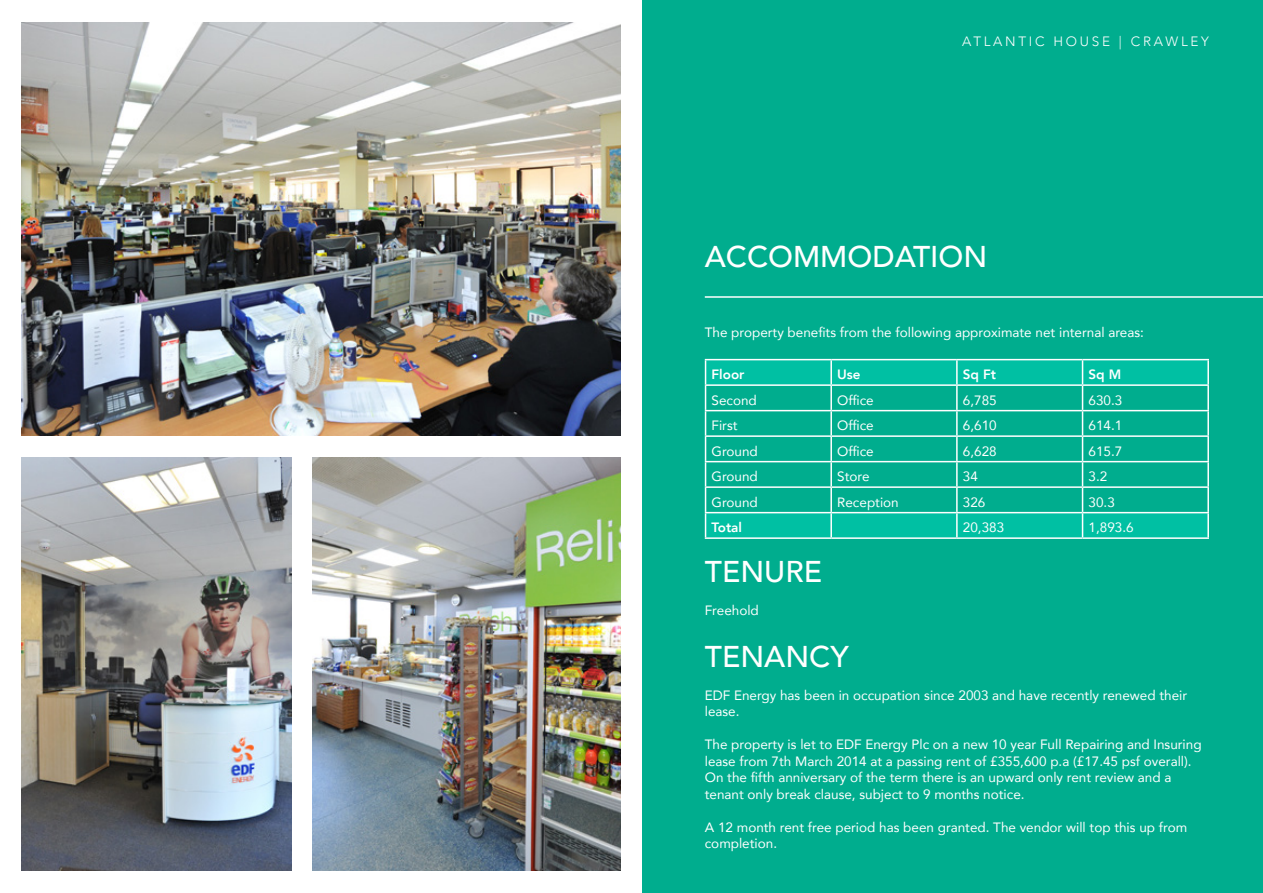
<style>
.page{position:relative;width:1263px;height:893px;background:#fff}
.page>*{position:absolute;margin:0;border:0;box-sizing:border-box;transform-origin:0 0}
.t1{font:500 30px "Avenir";color:#fff}
.t2{font:13.5px/16.5px "Avenir";color:#fff}
.t3{font:300 13.5px "Avenir";letter-spacing:.2em;color:#fff}
.t4{font:800 13.5px "Avenir";color:#fff}
</style>
<div class="page">
<img style="left:22px;top:22px;width:599px;height:414px">
<img style="left:22px;top:457px;width:270px;height:414px">
<img style="left:313px;top:457px;width:308px;height:414px">
<div style="left:642px;top:0;width:621px;height:893px;background:#00ad8e"></div>
<svg style="left:706px;top:360px;width:501px;height:177px"></svg>
<hr style="left:830px;top:386px;width:2px;height:24px;background:#fff">
<hr style="left:956px;top:386px;width:2px;height:24px;background:#fff">
<hr style="left:1207px;top:386px;width:2px;height:24px;background:#fff">
<hr style="left:705px;top:410px;width:126px;height:1px;background:#fff">
<hr style="left:831px;top:410px;width:126px;height:1px;background:#fff">
<hr style="left:830px;top:411px;width:2px;height:24px;background:#fff">
<hr style="left:957px;top:410px;width:125px;height:1px;background:#fff">
<hr style="left:956px;top:411px;width:2px;height:24px;background:#fff">
<hr style="left:1082px;top:410px;width:127px;height:1px;background:#fff">
<hr style="left:1207px;top:411px;width:2px;height:24px;background:#fff">
<hr style="left:705px;top:435px;width:126px;height:2px;background:#fff">
<hr style="left:831px;top:435px;width:126px;height:2px;background:#fff">
<hr style="left:830px;top:437px;width:2px;height:24px;background:#fff">
<hr style="left:957px;top:435px;width:125px;height:2px;background:#fff">
<hr style="left:956px;top:437px;width:2px;height:24px;background:#fff">
<hr style="left:1082px;top:435px;width:127px;height:2px;background:#fff">
<hr style="left:1207px;top:437px;width:2px;height:24px;background:#fff">
<hr style="left:705px;top:461px;width:126px;height:1px;background:#fff">
<hr style="left:831px;top:461px;width:126px;height:1px;background:#fff">
<hr style="left:830px;top:462px;width:2px;height:24px;background:#fff">
<hr style="left:957px;top:461px;width:125px;height:1px;background:#fff">
<hr style="left:956px;top:462px;width:2px;height:24px;background:#fff">
<hr style="left:1082px;top:461px;width:127px;height:1px;background:#fff">
<hr style="left:1207px;top:462px;width:2px;height:24px;background:#fff">
<hr style="left:705px;top:486px;width:126px;height:2px;background:#fff">
<hr style="left:831px;top:486px;width:126px;height:2px;background:#fff">
<hr style="left:830px;top:488px;width:2px;height:24px;background:#fff">
<hr style="left:957px;top:486px;width:125px;height:2px;background:#fff">
<hr style="left:956px;top:488px;width:2px;height:24px;background:#fff">
<hr style="left:1082px;top:486px;width:127px;height:2px;background:#fff">
<hr style="left:1207px;top:488px;width:2px;height:24px;background:#fff">
<hr style="left:705px;top:512px;width:126px;height:1px;background:#fff">
<hr style="left:831px;top:512px;width:126px;height:1px;background:#fff">
<hr style="left:830px;top:513px;width:2px;height:24px;background:#fff">
<hr style="left:957px;top:512px;width:125px;height:1px;background:#fff">
<hr style="left:956px;top:513px;width:2px;height:24px;background:#fff">
<hr style="left:1082px;top:512px;width:127px;height:1px;background:#fff">
<hr style="left:1207px;top:513px;width:2px;height:24px;background:#fff">
<hr style="left:705px;top:537px;width:126px;height:2px;background:#fff">
<hr style="left:831px;top:537px;width:126px;height:2px;background:#fff">
<hr style="left:957px;top:537px;width:125px;height:2px;background:#fff">
<hr style="left:1082px;top:537px;width:127px;height:2px;background:#fff">
<hr style="left:705px;top:359px;width:126px;height:1px;background:#fff">
<svg style="left:705px;top:360px;width:1px;height:177px"></svg>
<hr style="left:705px;top:384px;width:126px;height:2px;background:#fff">
<hr style="left:831px;top:359px;width:126px;height:1px;background:#fff">
<hr style="left:830px;top:360px;width:2px;height:24px;background:#fff">
<hr style="left:831px;top:384px;width:126px;height:2px;background:#fff">
<hr style="left:957px;top:359px;width:125px;height:1px;background:#fff">
<hr style="left:956px;top:360px;width:2px;height:24px;background:#fff">
<hr style="left:957px;top:384px;width:125px;height:2px;background:#fff">
<hr style="left:1082px;top:359px;width:127px;height:1px;background:#fff">
<svg style="left:1082px;top:360px;width:1px;height:177px"></svg>
<hr style="left:1207px;top:360px;width:2px;height:24px;background:#fff">
<hr style="left:1082px;top:384px;width:127px;height:2px;background:#fff">
<hr style="left:705px;top:296px;width:558px;height:2px;background:#fff">
<p class="t3" style="left:962px;top:33px;width:248px">ATLANTIC HOUSE | CRAWLEY</p>
<p class="t1" style="left:705px;top:231px;width:284px">ACCOMMODATION</p>
<p class="t2" style="left:705px;top:323px;width:441px">The property benefits from the following approximate net internal areas:</p>
<p class="t4" style="left:711px;top:364px;width:34px">Floor</p>
<p class="t4" style="left:837px;top:364px;width:25px">Use</p>
<p class="t4" style="left:963px;top:364px;width:35px">Sq Ft</p>
<p class="t4" style="left:1088px;top:364px;width:34px">Sq M</p>
<p class="t2" style="left:711px;top:391px;width:47px">Second</p>
<p class="t2" style="left:837px;top:391px;width:38px">Office</p>
<p class="t2" style="left:963px;top:391px;width:35px">6,785</p>
<p class="t2" style="left:1088px;top:391px;width:35px">630.3</p>
<p class="t2" style="left:711px;top:417px;width:28px">First</p>
<p class="t2" style="left:837px;top:417px;width:38px">Office</p>
<p class="t2" style="left:963px;top:417px;width:35px">6,610</p>
<p class="t2" style="left:1088px;top:417px;width:35px">614.1</p>
<p class="t2" style="left:711px;top:442px;width:48px">Ground</p>
<p class="t2" style="left:837px;top:442px;width:38px">Office</p>
<p class="t2" style="left:963px;top:442px;width:35px">6,628</p>
<p class="t2" style="left:1088px;top:442px;width:35px">615.7</p>
<p class="t2" style="left:711px;top:468px;width:48px">Ground</p>
<p class="t2" style="left:837px;top:468px;width:34px">Store</p>
<p class="t2" style="left:963px;top:468px;width:17px">34</p>
<p class="t2" style="left:1088px;top:468px;width:20px">3.2</p>
<p class="t2" style="left:711px;top:493px;width:48px">Ground</p>
<p class="t2" style="left:837px;top:493px;width:63px">Reception</p>
<p class="t2" style="left:963px;top:493px;width:24px">326</p>
<p class="t2" style="left:1088px;top:493px;width:28px">30.3</p>
<p class="t4" style="left:711px;top:517px;width:32px">Total</p>
<p class="t2" style="left:963px;top:519px;width:43px">20,383</p>
<p class="t2" style="left:1088px;top:519px;width:47px">1,893.6</p>
<p class="t1" style="left:705px;top:546px;width:119px">TENURE</p>
<p class="t2" style="left:705px;top:601px;width:56px">Freehold</p>
<p class="t1" style="left:705px;top:631px;width:145px">TENANCY</p>
<p class="t2" style="left:705px;top:686px;width:484px">EDF Energy has been in occupation since 2003 and have recently renewed their lease.</p>
<p class="t2" style="left:705px;top:736px;width:498px">The property is let to EDF Energy Plc on a new 10 year Full Repairing and Insuring lease from 7th March 2014 at a passing rent of £355,600 p.a (£17.45 psf overall).<br>On the fifth anniversary of the term there is an upward only rent review and a tenant only break clause, subject to 9 months notice.</p>
<p class="t2" style="left:705px;top:818px;width:484px">A 12 month rent free period has been granted. The vendor will top this up from completion.</p>
</div>
